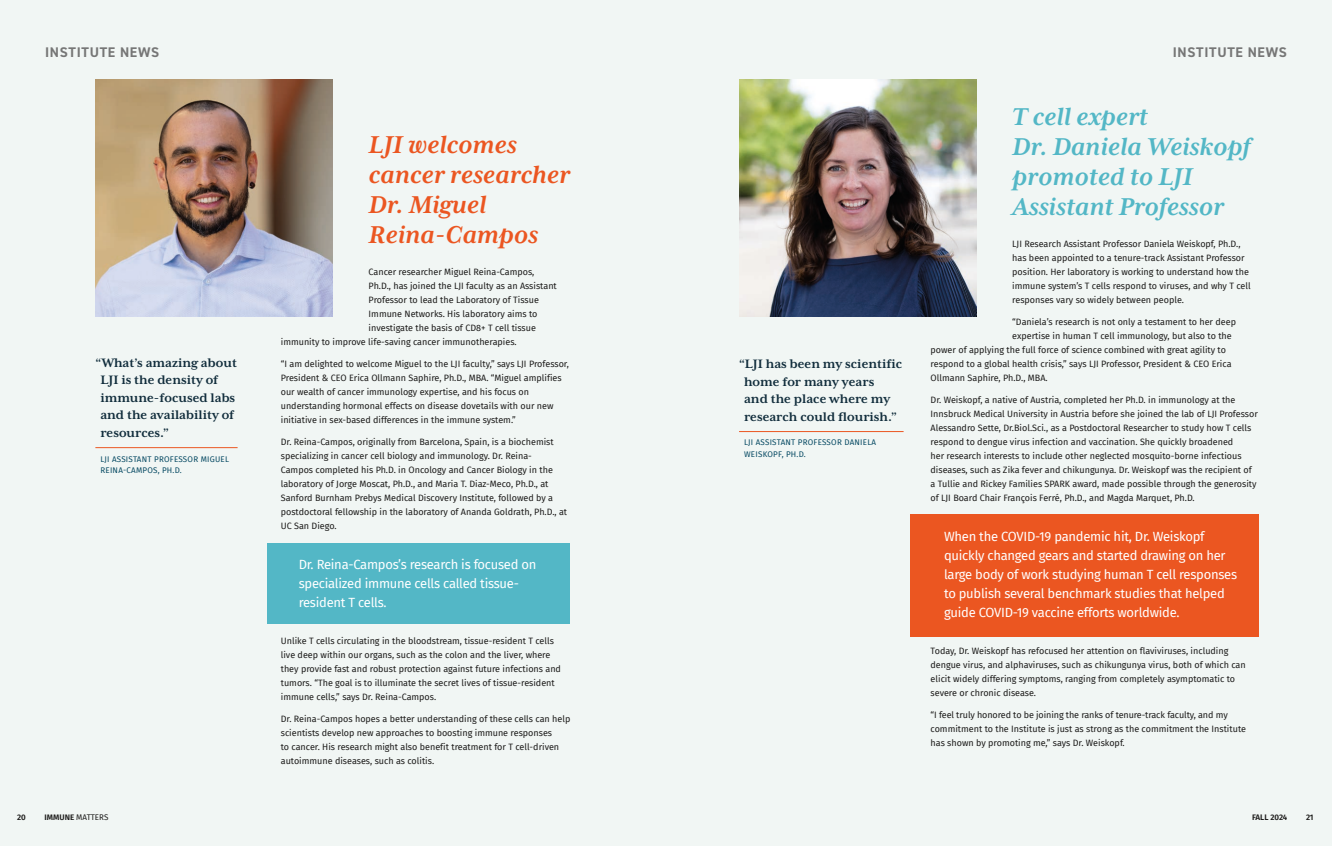
<style>
.page{position:relative;width:1332px;height:846px;background:#fff}
.page>*{position:absolute;margin:0;border:0;box-sizing:border-box;transform-origin:0 0}
.t1{font:italic 700 28px/30px "Mrs Eaves XL Serif OT";color:#53b7c6}
.t2{font:italic 700 28px/30px "Mrs Eaves XL Serif OT";color:#eb5621}
.Quotes_-_Copy{font:700 14px/17.6px "Mrs Eaves XL Serif OT";color:#112d3c}
.Section_Header_-_Top{font:700 14px "DIN2014";letter-spacing:.05em;color:#767676}
.Copy_-_Emphasis_-_White_in_box{font:13px/19px "Fira Sans";letter-spacing:-.02em;color:#fff}
.Body_Copy{font:9px/14px "Fira Sans";color:#1c1b1a}
.Quote_-_Name_Title{font:8px/11.6px "Fira Sans";letter-spacing:.03em;color:#074a63}
.Footer_-_Name{font:8px "Fira Sans";color:#1c1b1a}
.Footer_-_Name-2{font:600 8px "Fira Sans";letter-spacing:-.005em;color:#1c1b1a}
.Footer_-_Number{font:600 8px "Fira Sans";color:#1c1b1a}
.s1{font-weight:600}
</style>
<div class="page">
<div style="left:666px;top:0;width:666px;height:846px;background:#f1f6f4"></div>
<div style="left:0;top:0;width:666px;height:846px;background:#f1f6f4"></div>
<div style="left:910px;top:514px;width:349px;height:122px;background:#eb5621"></div>
<img style="left:739px;top:79px;width:237px;height:237px">
<hr style="left:739px;top:431px;width:165px;height:1px;background:#eb5621">
<div style="left:268px;top:543px;width:302px;height:81px;background:#53b7c6"></div>
<img style="left:95px;top:79px;width:238px;height:237px">
<hr style="left:95px;top:447px;width:143px;height:1px;background:#eb5621">
<p class="Section_Header_-_Top" style="left:45px;top:42px;width:116px">INSTITUTE NEWS</p>
<p class="Section_Header_-_Top" style="left:1173px;top:42px;width:116px">INSTITUTE NEWS</p>
<p class="Quotes_-_Copy" style="left:100px;top:354px;width:138px;text-indent:-5px">“What’s amazing about<br>LJI is the density of immune-focused labs and the availability of resources.”</p>
<p class="Quote_-_Name_Title" style="left:100px;top:453px;width:130px">LJI ASSISTANT PROFESSOR MIGUEL<br>REINA-CAMPOS, PH.D.</p>
<h2 class="t2" style="left:369px;top:129px;width:203px">LJI welcomes cancer researcher<br>Dr. Miguel<br>Reina-Campos</h2>
<p class="Body_Copy" style="left:369px;top:264px;width:167px">Cancer researcher Miguel Reina-Campos,</p>
<p class="Body_Copy" style="left:369px;top:278px;width:190px">Ph.D., has joined the LJI faculty as an Assistant</p>
<p class="Body_Copy" style="left:369px;top:292px;width:172px">Professor to lead the Laboratory of Tissue</p>
<p class="Body_Copy" style="left:369px;top:306px;width:170px">Immune Networks. His laboratory aims to</p>
<p class="Body_Copy" style="left:369px;top:320px;width:169px">investigate the basis of CD8+ T cell tissue</p>
<p class="Body_Copy" style="left:281px;top:334px;width:237px">immunity to improve life-saving cancer immunotherapies.</p>
<p class="Body_Copy" style="left:281px;top:356px;width:290px">“I am delighted to welcome Miguel to the LJI faculty,” says LJI Professor, President &amp; CEO Erica Ollmann Saphire, Ph.D., MBA. “Miguel amplifies our wealth of cancer immunology expertise, and his focus on understanding hormonal effects on disease dovetails with our new initiative in sex-based differences in the immune system.”</p>
<p class="Body_Copy" style="left:281px;top:434px;width:288px">Dr. Reina-Campos, originally from Barcelona, Spain, is a biochemist specializing in cancer cell biology and immunology. Dr. Reina-<br>Campos completed his Ph.D. in Oncology and Cancer Biology in the laboratory of Jorge Moscat, Ph.D., and Maria T. Diaz-Meco, Ph.D., at Sanford Burnham Prebys Medical Discovery Institute, followed by a postdoctoral fellowship in the laboratory of Ananda Goldrath, Ph.D., at UC San Diego.</p>
<p class="Copy_-_Emphasis_-_White_in_box" style="left:299px;top:555px;width:239px">Dr. Reina-Campos’s research is focused on specialized immune cells called tissue&shy;resident T cells.</p>
<p class="Body_Copy" style="left:281px;top:633px;width:282px">Unlike T cells circulating in the bloodstream, tissue-resident T cells live deep within our organs, such as the colon and the liver, where they provide fast and robust protection against future infections and tumors. “The goal is to illuminate the secret lives of tissue-resident immune cells,” says Dr. Reina-Campos.</p>
<p class="Body_Copy" style="left:281px;top:711px;width:291px">Dr. Reina-Campos hopes a better understanding of these cells can help scientists develop new approaches to boosting immune responses<br>to cancer. His research might also benefit treatment for T cell-driven autoimmune diseases, such as colitis.</p>
<p class="Quotes_-_Copy" style="left:744px;top:355px;width:160px;text-indent:-5px">“LJI has been my scientific home for many years<br>and the place where my research could flourish.”</p>
<p class="Quote_-_Name_Title" style="left:744px;top:437px;width:134px">LJI ASSISTANT PROFESSOR DANIELA<br>WEISKOPF, PH.D.</p>
<h2 class="t1" style="left:1012px;top:102px;width:240px">T cell expert<br>Dr. Daniela Weiskopf promoted to LJI<br>Assistant Professor</h2>
<p class="Body_Copy" style="left:1012px;top:236px;width:240px">LJI Research Assistant Professor Daniela Weiskopf, Ph.D., has been appointed to a tenure-track Assistant Professor position. Her laboratory is working to understand how the immune system’s T cells respond to viruses, and why T cell responses vary so widely between people.</p>
<p class="Body_Copy" style="left:1012px;top:315px;width:225px">“Daniela’s research is not only a testament to her deep</p>
<p class="Body_Copy" style="left:1012px;top:329px;width:221px">expertise in human T cell immunology, but also to the</p>
<p class="Body_Copy" style="left:931px;top:343px;width:297px">power of applying the full force of science combined with great agility to</p>
<p class="Body_Copy" style="left:931px;top:357px;width:302px">respond to a global health crisis,” says LJI Professor, President &amp; CEO Erica</p>
<p class="Body_Copy" style="left:931px;top:371px;width:119px">Ollmann Saphire, Ph.D., MBA.</p>
<p class="Body_Copy" style="left:931px;top:393px;width:329px">Dr. Weiskopf, a native of Austria, completed her Ph.D. in immunology at the Innsbruck Medical University in Austria before she joined the lab of LJI Professor Alessandro Sette, Dr.Biol.Sci., as a Postdoctoral Researcher to study how T cells respond to dengue virus infection and vaccination. She quickly broadened<br>her research interests to include other neglected mosquito-borne infectious diseases, such as Zika fever and chikungunya. Dr. Weiskopf was the recipient of a Tullie and Rickey Families SPARK award, made possible through the generosity of LJI Board Chair François Ferré, Ph.D., and Magda Marquet, Ph.D.</p>
<p class="Copy_-_Emphasis_-_White_in_box" style="left:944px;top:527px;width:294px">When the COVID-19 pandemic hit, Dr. Weiskopf quickly changed gears and started drawing on her large body of work studying human T cell responses to publish several benchmark studies that helped guide COVID-19 vaccine efforts worldwide.</p>
<p class="Body_Copy" style="left:931px;top:643px;width:317px">Today, Dr. Weiskopf has refocused her attention on flaviviruses, including dengue virus, and alphaviruses, such as chikungunya virus, both of which can elicit widely differing symptoms, ranging from completely asymptomatic to severe or chronic disease.</p>
<p class="Body_Copy" style="left:931px;top:708px;width:317px">“I feel truly honored to be joining the ranks of tenure-track faculty, and my commitment to the Institute is just as strong as the commitment the Institute has shown by promoting me,” says Dr. Weiskopf.</p>
<p class="Footer_-_Number" style="left:17px;top:811px;width:10px">20</p>
<p class="Footer_-_Name" style="left:45px;top:812px;width:65px"><span class="s1">IMMUNE</span> MATTERS</p>
<p class="Footer_-_Name-2" style="left:1252px;top:811px;width:37px">FALL 2024</p>
<p class="Footer_-_Number" style="left:1306px;top:811px;width:9px">21</p>
</div>
